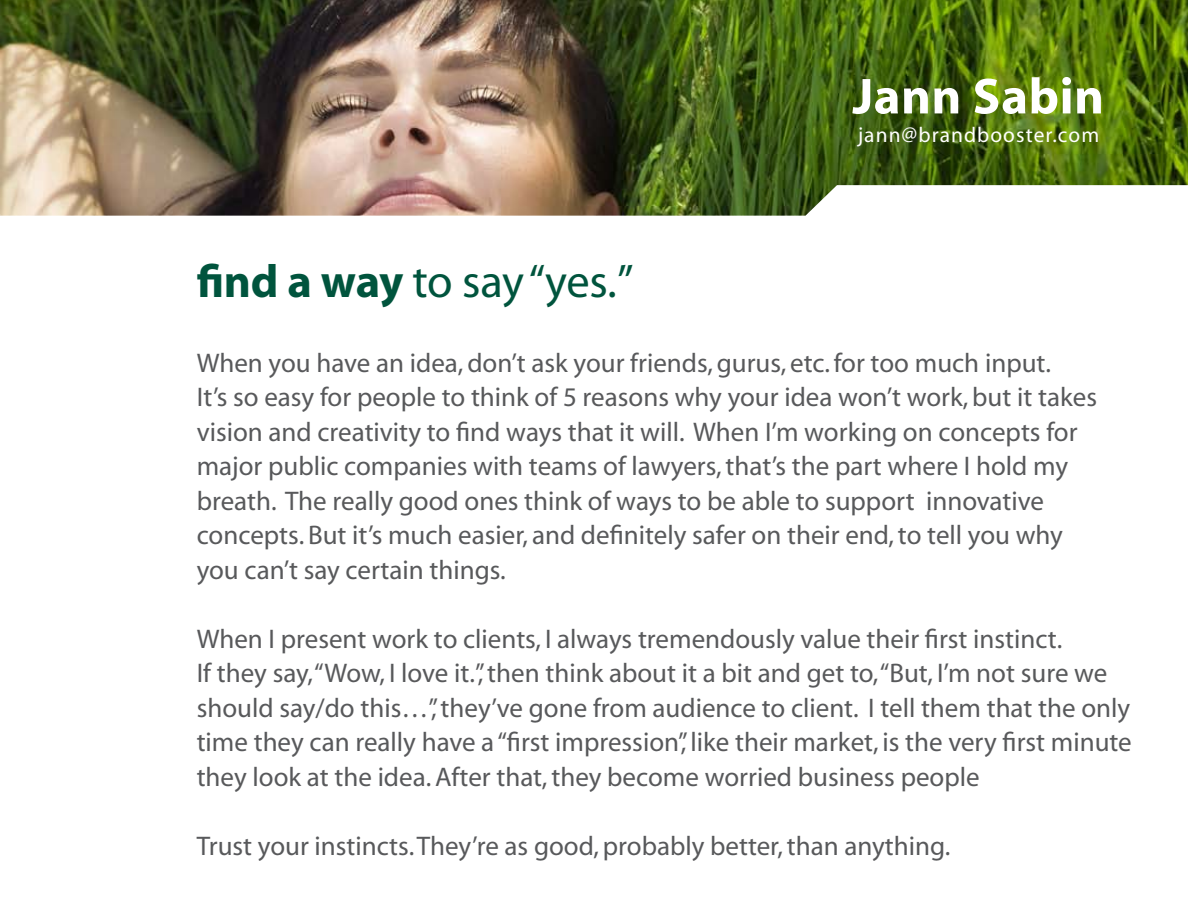
<style>
.page{position:relative;width:1188px;height:918px;background:#fff}
.page>*{position:absolute;margin:0;border:0;box-sizing:border-box;transform-origin:0 0}
.t1{font:700 51px "Myriad";letter-spacing:.01em;color:#fff}
.t2{font:46.5px "Myriad";letter-spacing:-.01em;color:#00543d}
.t3{font:27px/34.5px "Myriad";color:#58595b}
.t4{font:21.45px "Myriad";letter-spacing:.05em;color:#fff}
.s1{font-weight:700}
</style>
<div class="page">
<img style="left:0;top:0;width:1188px;height:185px">
<img style="left:0;top:185px;width:1188px;height:31px">
<h2 class="t2" style="left:197px;top:258px;width:438px"><span class="s1">find a way</span> to say “yes.”</h2>
<h1 class="t1" style="left:852px;top:70px;width:253px">Jann Sabin</h1>
<p class="t4" style="left:858px;top:124px;width:243px">jann@brandbooster.com</p>
<p class="t3" style="left:197px;top:347px;width:902px">When you have an idea, don’t ask your friends, gurus, etc. for too much input.<br>It’s so easy for people to think of 5 reasons why your idea won’t work, but it takes vision and creativity to find ways that it will. When I’m working on concepts for major public companies with teams of lawyers, that’s the part where I hold my breath. The really good ones think of ways to be able to support innovative concepts. But it’s much easier, and definitely safer on their end, to tell you why you can’t say certain things.</p>
<p class="t3" style="left:197px;top:623px;width:937px">When I present work to clients, I always tremendously value their first instinct.<br>If they say, “Wow, I love it.”, then think about it a bit and get to, “But, I’m not sure we should say/do this…”, they’ve gone from audience to client. I tell them that the only time they can really have a “first impression”, like their market, is the very first minute they look at the idea. After that, they become worried business people</p>
<p class="t3" style="left:197px;top:830px;width:755px">Trust your instincts. They’re as good, probably better, than anything.</p>
</div>
